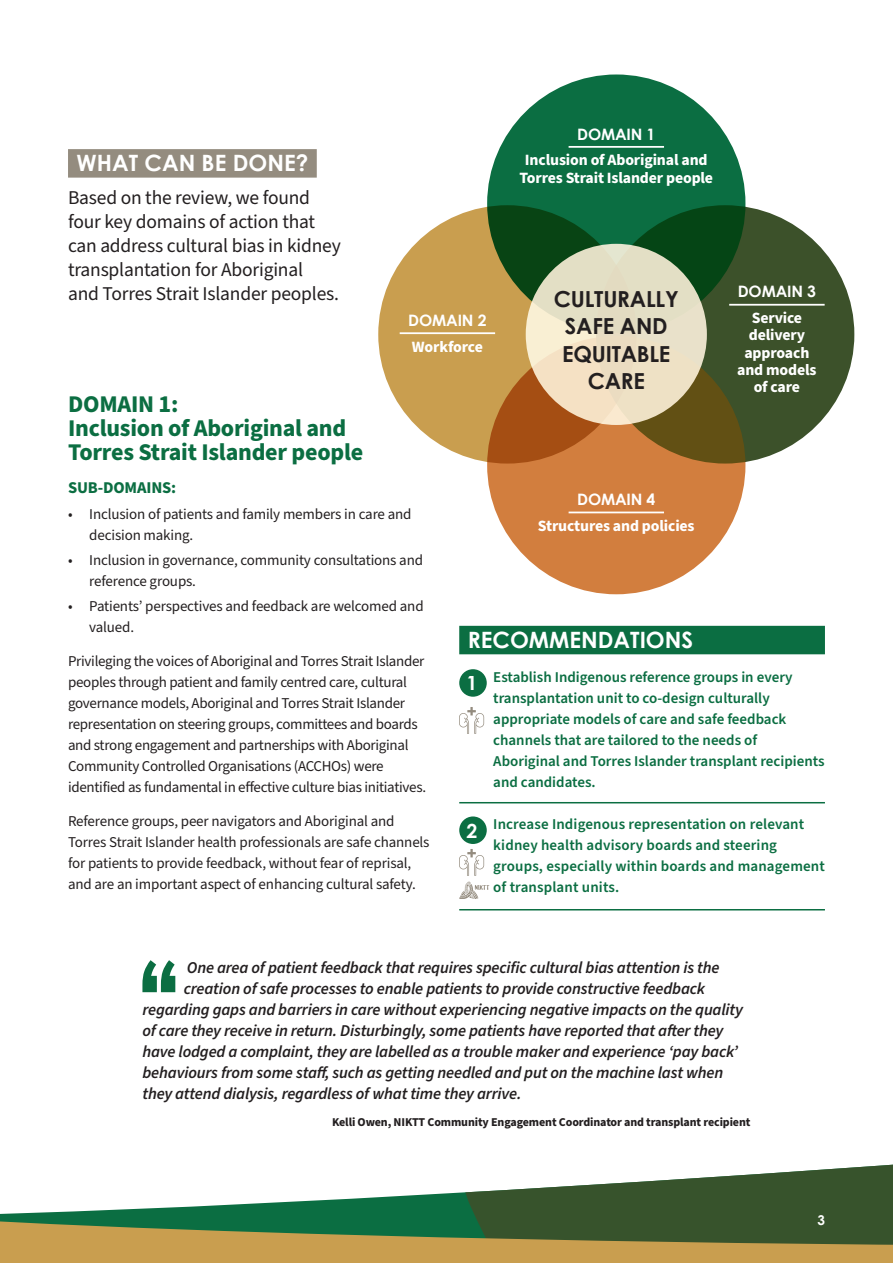
<style>
.page{position:relative;width:893px;height:1263px;background:#fff}
.page>*{position:absolute;margin:0;border:0;box-sizing:border-box;transform-origin:0 0}
.subhead_large{font:700 24px/24px "Source Sans Pro";letter-spacing:-.01em;color:#0b6e42}
.recommend_head{font:700 22.5px "Century Gothic";color:#fff}
.subhead{font:700 22.5px "Century Gothic";color:#fff}
.BODY{font:700 22.05px/27.6px "Century Gothic";letter-spacing:-.01em;color:#231f20;text-align:center}
.BODY-2{font:19.5px/24px "Source Sans Pro";letter-spacing:-.01em;color:#231f20}
.BODY-3{font:700 19.5px "Century Gothic";color:#fff}
.quote{font:italic 600 16.5px "Source Sans Pro";letter-spacing:-.01em;color:#231f20}
.BODY-4{font:700 16.5px "Source Sans Pro";letter-spacing:-.01em;color:#0b6e42}
.BODY-5{font:700 15.75px/17.2px "Source Sans Pro";letter-spacing:-.01em;color:#fff;text-align:center}
.BODY-6{font:700 15.75px "Century Gothic";letter-spacing:-.01em;color:#fff}
.BODY-7{font:15px/21px "Source Sans Pro";letter-spacing:-.02em;color:#231f20}
.recommendations{font:600 15px/21px "Source Sans Pro";color:#0b6e42}
.t1{font:700 13.5px "Century Gothic";color:#fff}
.BODY-8{font:700 12px "Source Sans Pro";letter-spacing:-.01em;color:#231f20}
</style>
<div class="page">
<svg style="left:142px;top:960px;width:33px;height:32px"></svg>
<div style="left:68px;top:149px;width:249px;height:29px;background:#948c7f"></div>
<div style="left:487px;top:336px;width:258px;height:258px;background:#d27e3e;border-radius:50%"></div>
<div style="left:487px;top:74px;width:258px;height:259px;background:#0b6e42;border-radius:50%"></div>
<svg style="left:596px;top:205px;width:258px;height:259px;background:#394f23"></svg>
<svg style="left:378px;top:205px;width:259px;height:259px;background:#a5843d"></svg>
<hr style="left:569px;top:146px;width:95px;height:2px;background:#fff">
<hr style="left:569px;top:512px;width:95px;height:1px;background:#fff">
<hr style="left:400px;top:332px;width:95px;height:2px;background:#fff">
<hr style="left:729px;top:304px;width:96px;height:2px;background:#fff">
<div style="left:526px;top:244px;width:181px;height:181px;background:linear-gradient(to right,#f2e6c9,#e4dcc3);border-radius:50%"></div>
<div style="left:459px;top:626px;width:366px;height:28px;background:#0b6e42"></div>
<hr style="left:459px;top:802px;width:366px;height:1px;background:#0b6e42">
<hr style="left:459px;top:909px;width:366px;height:1px;background:#0b6e42">
<div style="left:459px;top:669px;width:28px;height:28px;background:#0b6e42;border-radius:50%"></div>
<div style="left:459px;top:816px;width:28px;height:28px;background:#0b6e42;border-radius:50%"></div>
<svg style="left:459px;top:707px;width:25px;height:27px"></svg>
<svg style="left:459px;top:849px;width:30px;height:50px"></svg>
<svg style="left:803px;top:1164px;width:90px;height:7px"></svg>
<svg style="left:0;top:1171px;width:893px;height:92px"></svg>
<p class="subhead" style="left:77px;top:149px;width:233px">WHAT CAN BE DONE?</p>
<p class="BODY-2" style="left:68px;top:186px;width:274px">Based on the review, we found four key domains of action that can address cultural bias in kidney transplantation for Aboriginal<br>and Torres Strait Islander peoples.</p>
<p class="BODY-6" style="left:577px;top:124px;width:80px">DOMAIN 1</p>
<p class="BODY-5" style="left:519px;top:152px;width:195px">Inclusion of Aboriginal and<br>Torres Strait Islander people</p>
<p class="BODY-6" style="left:408px;top:310px;width:80px">DOMAIN 2</p>
<p class="BODY-5" style="left:412px;top:338px;width:72px">Workforce</p>
<p class="BODY" style="left:554px;top:284px;width:126px">CULTURALLY<br>SAFE AND<br>EQUITABLE<br>CARE</p>
<p class="BODY-6" style="left:738px;top:282px;width:80px">DOMAIN 3</p>
<p class="BODY-5" style="left:737px;top:310px;width:81px">Service delivery approach and models of care</p>
<p class="subhead_large" style="left:68px;top:392px;width:297px">DOMAIN 1:<br>Inclusion of Aboriginal and<br>Torres Strait Islander people</p>
<p class="BODY-4" style="left:68px;top:477px;width:110px">SUB-DOMAINS:</p>
<p class="BODY-7" style="left:89px;top:504px;width:324px;text-indent:-21px">• Inclusion of patients and family members in care and decision making.</p>
<p class="BODY-7" style="left:89px;top:550px;width:335px;text-indent:-21px">• Inclusion in governance, community consultations and reference groups.</p>
<p class="BODY-7" style="left:89px;top:596px;width:336px;text-indent:-21px">• Patients’ perspectives and feedback are welcomed and valued.</p>
<p class="BODY-7" style="left:68px;top:651px;width:360px">Privileging the voices of Aboriginal and Torres Strait Islander peoples through patient and family centred care, cultural governance models, Aboriginal and Torres Strait Islander representation on steering groups, committees and boards and strong engagement and partnerships with Aboriginal Community Controlled Organisations (ACCHOs) were identified as fundamental in effective culture bias initiatives.</p>
<p class="BODY-7" style="left:68px;top:811px;width:363px">Reference groups, peer navigators and Aboriginal and Torres Strait Islander health professionals are safe channels for patients to provide feedback, without fear of reprisal, and are an important aspect of enhancing cultural safety.</p>
<p class="BODY-6" style="left:577px;top:490px;width:80px">DOMAIN 4</p>
<p class="BODY-5" style="left:538px;top:517px;width:158px">Structures and policies</p>
<p class="recommend_head" style="left:468px;top:626px;width:227px">RECOMMENDATIONS</p>
<p class="BODY-3" style="left:467px;top:671px;width:12px">1</p>
<p class="recommendations" style="left:493px;top:667px;width:333px">Establish Indigenous reference groups in every transplantation unit to co-design culturally appropriate models of care and safe feedback channels that are tailored to the needs of Aboriginal and Torres Islander transplant recipients and candidates.</p>
<p class="BODY-3" style="left:467px;top:818px;width:12px">2</p>
<p class="recommendations" style="left:493px;top:814px;width:333px">Increase Indigenous representation on relevant kidney health advisory boards and steering groups, especially within boards and management of transplant units.</p>
<p class="quote" style="left:187px;top:956px;width:534px">One area of patient feedback that requires specific cultural bias attention is the</p>
<p class="quote" style="left:184px;top:977px;width:523px">creation of safe processes to enable patients to provide constructive feedback</p>
<p class="quote" style="left:142px;top:998px;width:602px">regarding gaps and barriers in care without experiencing negative impacts on the quality</p>
<p class="quote" style="left:142px;top:1019px;width:582px">of care they receive in return. Disturbingly, some patients have reported that after they</p>
<p class="quote" style="left:142px;top:1040px;width:597px">have lodged a complaint, they are labelled as a trouble maker and experience ‘pay back’</p>
<p class="quote" style="left:142px;top:1061px;width:582px">behaviours from some staff, such as getting needled and put on the machine last when</p>
<p class="quote" style="left:142px;top:1082px;width:380px">they attend dialysis, regardless of what time they arrive.</p>
<p class="BODY-8" style="left:332px;top:1114px;width:420px">Kelli Owen, NIKTT Community Engagement Coordinator and transplant recipient</p>
<p class="t1" style="left:817px;top:1211px;width:9px">3</p>
</div>
